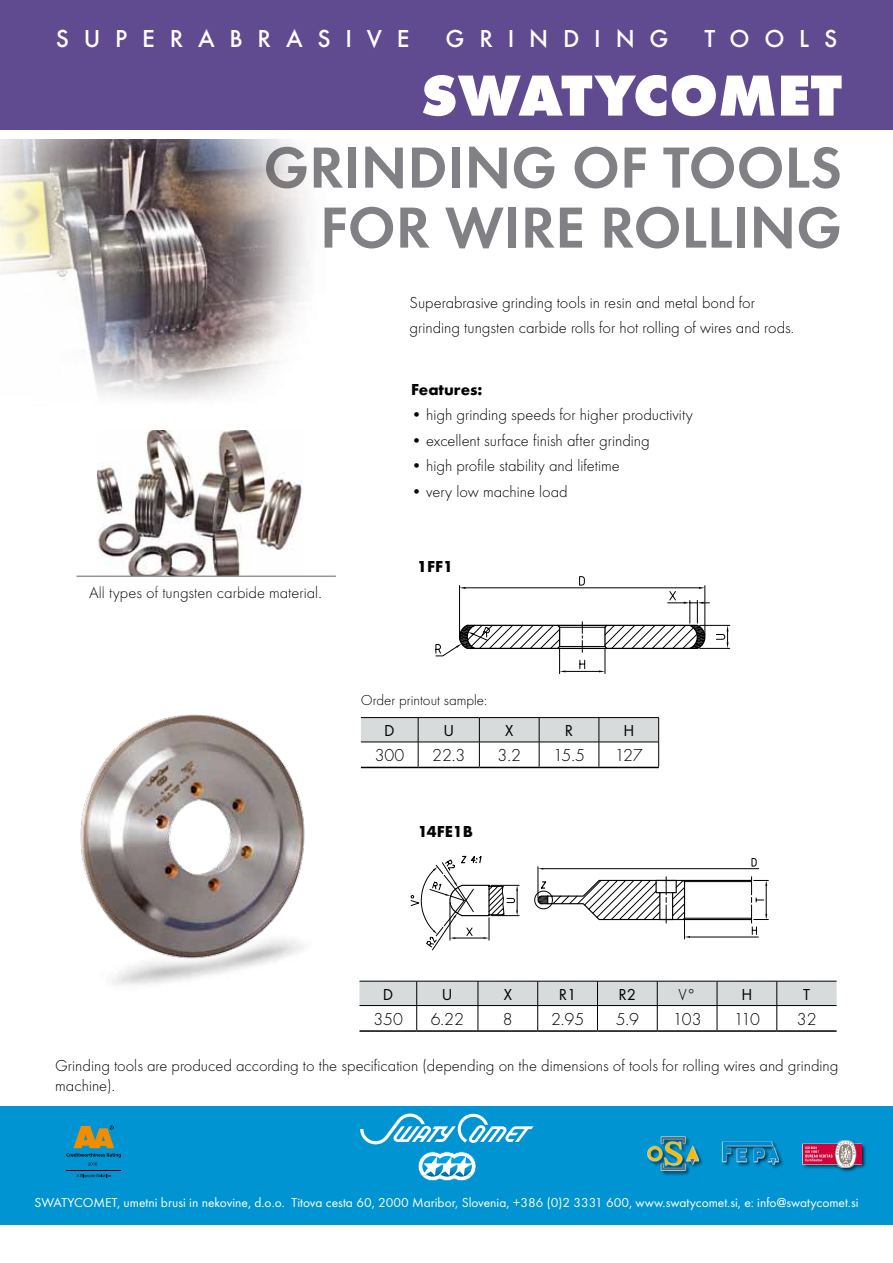
<style>
.page{position:relative;width:893px;height:1263px;background:#fff}
.page>*{position:absolute;margin:0;border:0;box-sizing:border-box;transform-origin:0 0}
.t1{font:600 60px/60px "Futura TCE";color:#818084;text-align:right}
.t2{font:700 60px "Futura TCE Extr";color:#fff}
.t3{font:500 25.5px "Futura TCE";letter-spacing:.58em;color:#fff}
.t4{font:18px "Futura TCE Ligh";color:#000}
.t5{font:16.5px/25.5px "Futura TCE Ligh";color:#000}
.t6{font:700 16.5px "Futura TCE";color:#000}
.t7{font:16.5px "Futura TCE";color:#000}
.t8{font:15px "Futura TCE Ligh";color:#000}
.t9{font:13.5px "Futura TCE";color:#fff}
</style>
<div class="page">
<div style="left:0;top:0;width:893px;height:130px;background:#604b91"></div>
<img style="left:98px;top:431px;width:205px;height:144px">
<svg style="left:361px;top:717px;width:298px;height:50px"></svg>
<hr style="left:361px;top:767px;width:57px;height:1px;background:#000">
<hr style="left:418px;top:767px;width:61px;height:1px;background:#000">
<hr style="left:479px;top:767px;width:60px;height:1px;background:#000">
<hr style="left:539px;top:767px;width:60px;height:1px;background:#000">
<hr style="left:599px;top:767px;width:60px;height:1px;background:#000">
<hr style="left:700px;top:648px;width:30px;height:1px;background:#000">
<hr style="left:700px;top:625px;width:30px;height:1px;background:#000">
<svg style="left:716px;top:625px;width:12px;height:23px"></svg>
<svg style="left:435px;top:576px;width:274px;height:98px"></svg>
<svg style="left:359px;top:981px;width:478px;height:49px"></svg>
<hr style="left:359px;top:1030px;width:58px;height:2px;background:#000">
<hr style="left:417px;top:1030px;width:61px;height:2px;background:#000">
<hr style="left:478px;top:1030px;width:60px;height:2px;background:#000">
<hr style="left:538px;top:1030px;width:59px;height:2px;background:#000">
<hr style="left:597px;top:1030px;width:60px;height:2px;background:#000">
<hr style="left:657px;top:1030px;width:60px;height:2px;background:#000">
<hr style="left:717px;top:1030px;width:60px;height:2px;background:#000">
<hr style="left:777px;top:1030px;width:60px;height:2px;background:#000">
<svg style="left:410px;top:855px;width:358px;height:95px"></svg>
<img style="left:0;top:139px;width:309px;height:260px">
<div style="left:0;top:1106px;width:893px;height:118px;background:#0094d3"></div>
<svg style="left:360px;top:1113px;width:174px;height:31px"></svg>
<svg style="left:418px;top:1151px;width:58px;height:30px"></svg>
<svg style="left:77px;top:1174px;width:34px;height:3px"></svg>
<hr style="left:66px;top:1170px;width:55px;height:1px;background:#000">
<svg style="left:66px;top:1125px;width:55px;height:40px"></svg>
<div style="left:802px;top:1139px;width:65px;height:34px;background:#000;opacity:.8"></div>
<div style="left:802px;top:1139px;width:60px;height:29px;background:#fff;opacity:.8"></div>
<div style="left:803px;top:1144px;width:58px;height:20px;background:#d30039"></div>
<svg style="left:805px;top:1140px;width:51px;height:27px"></svg>
<div style="left:647px;top:1136px;width:56px;height:40px;background:#000;opacity:.8"></div>
<div style="left:647px;top:1136px;width:52px;height:34px;background:#fff;opacity:.8"></div>
<svg style="left:648px;top:1137px;width:50px;height:33px"></svg>
<div style="left:722px;top:1140px;width:62px;height:30px;background:#000;opacity:.8"></div>
<div style="left:722px;top:1140px;width:57px;height:25px;background:#fff;opacity:.8"></div>
<svg style="left:723px;top:1141px;width:56px;height:24px"></svg>
<img style="left:80px;top:714px;width:225px;height:248px">
<hr style="left:77px;top:575px;width:259px;height:2px;background:#969599">
<h2 class="t3" style="left:56px;top:23px;width:355px">SUPERABRASIVE</h2>
<h2 class="t3" style="left:446px;top:23px;width:224px">GRINDING</h2>
<h2 class="t3" style="left:704px;top:23px;width:134px">TOOLS</h2>
<h1 class="t2" style="left:421px;top:60px;width:423px">SWATYCOMET</h1>
<h1 class="t1" style="left:263px;top:137px;width:580px">GRINDING OF TOOLS<br>FOR WIRE ROLLING</h1>
<p class="t5" style="left:410px;top:290px;width:386px">Superabrasive grinding tools in resin and metal bond for grinding tungsten carbide rolls for hot rolling of wires and rods.</p>
<p class="t6" style="left:411px;top:379px;width:73px">Features:</p>
<p class="t5" style="left:411px;top:402px;width:283px">• high grinding speeds for higher productivity</p>
<p class="t5" style="left:411px;top:428px;width:240px">• excellent surface finish after grinding</p>
<p class="t5" style="left:411px;top:453px;width:210px">• high profile stability and lifetime</p>
<p class="t5" style="left:411px;top:479px;width:158px">• very low machine load</p>
<p class="t5" style="left:89px;top:579px;width:234px">All types of tungsten carbide material.</p>
<p class="t6" style="left:417px;top:557px;width:37px">1FF1</p>
<p class="t8" style="left:361px;top:691px;width:128px">Order printout sample:</p>
<p class="t7" style="left:384px;top:721px;width:12px">D</p>
<p class="t7" style="left:443px;top:721px;width:12px">U</p>
<p class="t7" style="left:505px;top:721px;width:10px">X</p>
<p class="t7" style="left:565px;top:721px;width:10px">R</p>
<p class="t7" style="left:623px;top:721px;width:12px">H</p>
<p class="t4" style="left:375px;top:745px;width:31px">300</p>
<p class="t4" style="left:432px;top:745px;width:35px">22.3</p>
<p class="t4" style="left:498px;top:745px;width:25px">3.2</p>
<p class="t4" style="left:553px;top:745px;width:33px">15.5</p>
<p class="t4" style="left:615px;top:745px;width:29px">127</p>
<p class="t6" style="left:418px;top:822px;width:57px">14FE1B</p>
<p class="t7" style="left:383px;top:984px;width:12px">D</p>
<p class="t7" style="left:442px;top:984px;width:12px">U</p>
<p class="t7" style="left:504px;top:984px;width:10px">X</p>
<p class="t7" style="left:559px;top:984px;width:19px">R1</p>
<p class="t7" style="left:619px;top:984px;width:19px">R2</p>
<p class="t5" style="left:678px;top:981px;width:19px">V°</p>
<p class="t7" style="left:741px;top:984px;width:12px">H</p>
<p class="t7" style="left:803px;top:984px;width:9px">T</p>
<p class="t4" style="left:373px;top:1009px;width:31px">350</p>
<p class="t4" style="left:431px;top:1009px;width:35px">6.22</p>
<p class="t4" style="left:503px;top:1009px;width:11px">8</p>
<p class="t4" style="left:551px;top:1009px;width:35px">2.95</p>
<p class="t4" style="left:616px;top:1009px;width:25px">5.9</p>
<p class="t4" style="left:673px;top:1009px;width:30px">103</p>
<p class="t4" style="left:734px;top:1009px;width:28px">110</p>
<p class="t4" style="left:797px;top:1009px;width:21px">32</p>
<p class="t5" style="left:55px;top:1056px;width:785px;line-height:19.8px">Grinding tools are produced according to the specification (depending on the dimensions of tools for rolling wires and grinding machine).</p>
<p class="t9" style="left:34px;top:1194px;width:826px">SWATYCOMET, umetni brusi in nekovine, d.o.o. Titova cesta 60, 2000 Maribor, Slovenia, +386 (0)2 3331 600, www.swatycomet.si, e: info@swatycomet.si</p>
</div>
